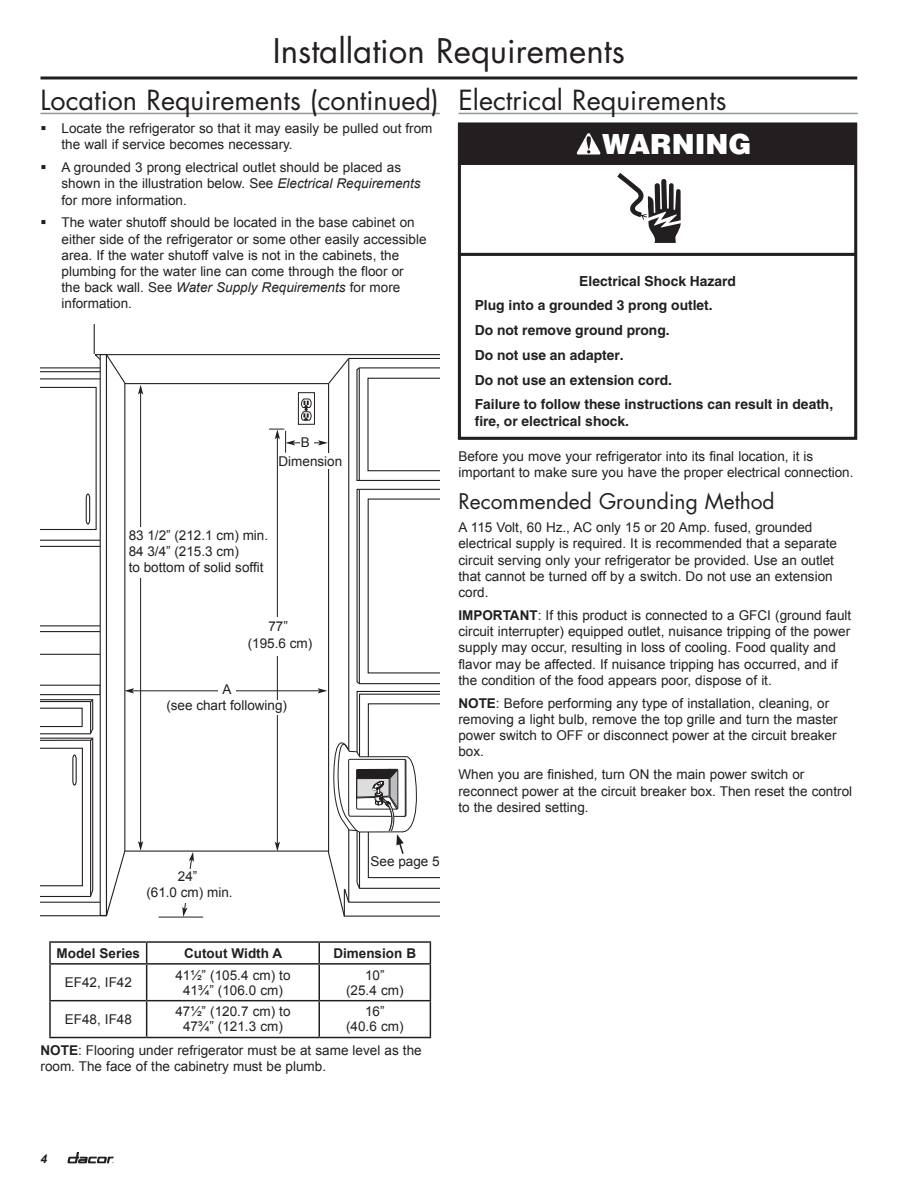
<style>
.page{position:relative;width:918px;height:1188px;background:#fff}
.page>*{position:absolute;margin:0;border:0;box-sizing:border-box;transform-origin:0 0}
.t1{font:33px "Futura Std";color:#231f20}
.t2{font:900 27.75px "Helvetica";color:#fff}
.t3{font:27px "Futura Std";color:#231f20}
.t4{font:21px "Futura Std";color:#231f20}
.t5{font:700 13.95px/24.8px "Helvetica";color:#231f20}
.t6{font:13.5px/16.2px "Arial";color:#231f20}
.t7{font:700 13.5px "Arial";color:#231f20}
.t8{font:italic 700 12px "Arial";color:#231f20}
.t9{font:10.35px/11.9px "Arial";color:#231f20}
.t10{font:10.35px/11.1px "Arial";letter-spacing:-.02em;color:#231f20;text-align:center}
.s1{font-style:italic}
.s2{font-size:11.85px}
.s3{font-size:6.9px}
.s4{font-weight:700}
</style>
<div class="page">
<svg style="left:68px;top:1152px;width:46px;height:11px"></svg>
<hr style="left:458px;top:113px;width:400px;height:1px;background:#939598">
<hr style="left:40px;top:76px;width:817px;height:3px;background:#231f20">
<hr style="left:40px;top:113px;width:400px;height:1px;background:#939598">
<hr style="left:49px;top:941px;width:98px;height:2px;background:#231f20">
<hr style="left:49px;top:943px;width:2px;height:20px;background:#231f20">
<hr style="left:147px;top:941px;width:172px;height:2px;background:#231f20">
<svg style="left:146px;top:943px;width:1px;height:20px"></svg>
<hr style="left:319px;top:941px;width:112px;height:2px;background:#231f20">
<hr style="left:318px;top:943px;width:2px;height:20px;background:#231f20">
<svg style="left:430px;top:943px;width:1px;height:20px"></svg>
<hr style="left:49px;top:963px;width:98px;height:2px;background:#231f20">
<hr style="left:49px;top:965px;width:2px;height:35px;background:#231f20">
<hr style="left:147px;top:963px;width:172px;height:2px;background:#231f20">
<hr style="left:146px;top:965px;width:1px;height:35px;background:#231f20">
<hr style="left:319px;top:963px;width:112px;height:2px;background:#231f20">
<hr style="left:318px;top:965px;width:2px;height:35px;background:#231f20">
<hr style="left:430px;top:965px;width:1px;height:35px;background:#231f20">
<hr style="left:49px;top:1000px;width:98px;height:1px;background:#231f20">
<hr style="left:49px;top:1001px;width:2px;height:36px;background:#231f20">
<hr style="left:147px;top:1000px;width:172px;height:1px;background:#231f20">
<hr style="left:146px;top:1001px;width:1px;height:36px;background:#231f20">
<hr style="left:319px;top:1000px;width:112px;height:1px;background:#231f20">
<hr style="left:318px;top:1001px;width:2px;height:36px;background:#231f20">
<hr style="left:430px;top:1001px;width:1px;height:36px;background:#231f20">
<hr style="left:49px;top:1037px;width:98px;height:1px;background:#231f20">
<hr style="left:147px;top:1037px;width:172px;height:1px;background:#231f20">
<hr style="left:319px;top:1037px;width:112px;height:1px;background:#231f20">
<svg style="left:617px;top:173px;width:64px;height:70px"></svg>
<div style="left:459px;top:124px;width:397px;height:40px;background:#231f20"></div>
<hr style="left:459px;top:253px;width:397px;height:3px;background:#231f20">
<svg style="left:576px;top:133px;width:25px;height:22px"></svg>
<div style="left:458px;top:122px;width:399px;height:318px;border:3px solid #231f20"></div>
<hr style="left:94px;top:324px;width:1px;height:30px;background:#231f20">
<svg style="left:40px;top:353px;width:400px;height:565px"></svg>
<div style="left:127px;top:527px;width:115px;height:51px;background:#fff"></div>
<div style="left:242px;top:617px;width:72px;height:38px;background:#fff"></div>
<div style="left:154px;top:869px;width:73px;height:33px;background:#fff"></div>
<div style="left:300px;top:433px;width:12px;height:21px;background:#fff"></div>
<div style="left:323px;top:454px;width:11px;height:15px;background:#fff"></div>
<div style="left:218px;top:682px;width:18px;height:16px;background:#fff"></div>
<div style="left:265px;top:700px;width:26px;height:14px;background:#fff"></div>
<div style="left:178px;top:694px;width:94px;height:18px;background:#fff"></div>
<h1 class="t1" style="left:273px;top:29px;width:353px">Installation Requirements</h1>
<h3 class="t3" style="left:40px;top:83px;width:400px">Location Requirements (continued)</h3>
<p class="t6" style="left:61px;top:120px;width:373px">Locate the refrigerator so that it may easily be pulled out from the wall if service becomes necessary.</p>
<p class="t6" style="left:61px;top:159px;width:361px">A grounded 3 prong electrical outlet should be placed as shown in the illustration below. See <span class="s1">Electrical Requirements </span>for more information.</p>
<p class="t6" style="left:61px;top:215px;width:367px">The water shutoff should be located in the base cabinet on either side of the refrigerator or some other easily accessible area. If the water shutoff valve is not in the cabinets, the plumbing for the water line can come through the floor or<br>the back wall. See <span class="s1">Water Supply Requirements</span> for more information.</p>
<h3 class="t3" style="left:458px;top:83px;width:270px">Electrical Requirements</h3>
<h2 class="t2" style="left:602px;top:126px;width:151px">WARNING</h2>
<p class="t5" style="left:475px;top:268px;width:360px;text-indent:105px">Electrical Shock Hazard<br>Plug into a grounded 3 prong outlet.<br>Do not remove ground prong.<br>Do not use an adapter.<br>Do not use an extension cord.<br>Failure to follow these instructions can result in death,</p>
<p class="t5" style="left:475px;top:409px;width:156px">fire, or electrical shock.</p>
<p class="t6" style="left:279px;top:434px;width:65px;line-height:18.5px;text-indent:22px">B<br>Dimension</p>
<p class="t9" style="left:304px;top:437px;width:8px">B</p>
<p class="t6" style="left:129px;top:527px;width:141px">83 1/2” (212.1 cm) min.<br>84 3/4” (215.3 cm)<br>to bottom of solid soffit</p>
<p class="t9" style="left:128px;top:533px;width:106px">83<span class="s2">¹/</span><span class="s3">2</span>" (212.1 cm) min.<br>84<span class="s2">³/</span><span class="s3">4</span>" (215.3 cm) max. to bottom of solid soffit</p>
<p class="t6" style="left:248px;top:619px;width:66px;text-align:center">77”<br>(195.6 cm)</p>
<p class="t9" style="left:254px;top:621px;width:49px;text-align:center">77"<br>(195.6 cm)</p>
<p class="t6" style="left:166px;top:681px;width:122px;text-align:center">A<br>(see chart following)</p>
<p class="t10" style="left:183px;top:685px;width:90px">A<br>(see chart following)</p>
<p class="t6" style="left:146px;top:868px;width:88px;text-align:center">24”<br>(61.0 cm) min.</p>
<p class="t9" style="left:154px;top:872px;width:65px;text-indent:29px">24" (61.0 cm) Min.</p>
<p class="t6" style="left:371px;top:853px;width:71px">See page 5</p>
<p class="t7" style="left:57px;top:944px;width:85px">Model Series</p>
<p class="t7" style="left:184px;top:944px;width:100px">Cutout Width A</p>
<p class="t7" style="left:333px;top:944px;width:84px">Dimension B</p>
<p class="t6" style="left:65px;top:974px;width:69px">EF42, IF42</p>
<p class="t6" style="left:175px;top:968px;width:117px;line-height:15px;text-align:center">41½” (105.4 cm) to<br>41¾” (106.0 cm)</p>
<p class="t6" style="left:346px;top:968px;width:59px;line-height:15px;text-align:center">10”<br>(25.4 cm)</p>
<p class="t6" style="left:65px;top:1011px;width:69px">EF48, IF48</p>
<p class="t6" style="left:175px;top:1004px;width:117px;line-height:15px;text-align:center">47½” (120.7 cm) to<br>47¾” (121.3 cm)</p>
<p class="t6" style="left:346px;top:1004px;width:59px;line-height:15px;text-align:center">16”<br>(40.6 cm)</p>
<p class="t6" style="left:41px;top:1042px;width:383px"><span class="s4">NOTE</span>: Flooring under refrigerator must be at same level as the room. The face of the cabinetry must be plumb.</p>
<p class="t6" style="left:458px;top:449px;width:397px">Before you move your refrigerator into its final location, it is important to make sure you have the proper electrical connection.</p>
<h3 class="t4" style="left:458px;top:488px;width:318px">Recommended Grounding Method</h3>
<p class="t6" style="left:458px;top:520px;width:380px">A 115 Volt, 60 Hz., AC only 15 or 20 Amp. fused, grounded electrical supply is required. It is recommended that a separate circuit serving only your refrigerator be provided. Use an outlet that cannot be turned off by a switch. Do not use an extension cord.</p>
<p class="t6" style="left:458px;top:607px;width:394px"><span class="s4">IMPORTANT</span>: If this product is connected to a GFCI (ground fault circuit interrupter) equipped outlet, nuisance tripping of the power supply may occur, resulting in loss of cooling. Food quality and flavor may be affected. If nuisance tripping has occurred, and if the condition of the food appears poor, dispose of it.</p>
<p class="t6" style="left:458px;top:695px;width:381px"><span class="s4">NOTE</span>: Before performing any type of installation, cleaning, or removing a light bulb, remove the top grille and turn the master power switch to OFF or disconnect power at the circuit breaker box.</p>
<p class="t6" style="left:458px;top:767px;width:395px">When you are finished, turn ON the main power switch or reconnect power at the circuit breaker box. Then reset the control to the desired setting.</p>
<p class="t8" style="left:40px;top:1151px;width:8px">4</p>
</div>
